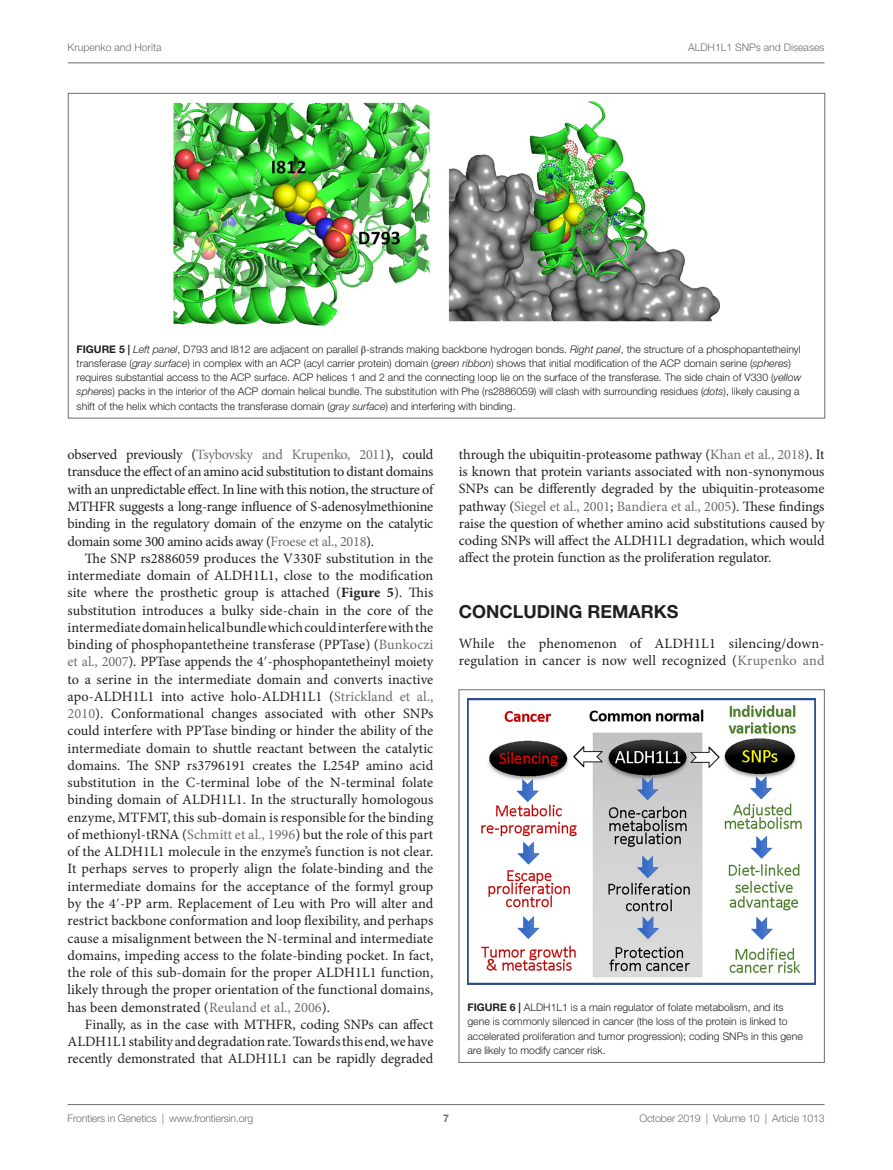
<style>
.page{position:relative;width:893px;height:1170px;background:#fff}
.page>*{position:absolute;margin:0;border:0;box-sizing:border-box;transform-origin:0 0}
._1{font:700 18px "Helvetica Neue LT Std";color:#231f20}
.T{font:14.25px/17.2px "Minion Pro";letter-spacing:-.005em;color:#231f20;text-align:justify}
.T1{font:14.25px/17.2px "Minion Pro";letter-spacing:.015em;color:#231f20}
.FC{font:300 10.5px/14.2px "Helvetica Neue LT Std";color:#231f20}
.t1{font:300 10.5px "Helvetica Neue LT Std";letter-spacing:-.015em;color:#6c6d70}
.t2{font:700 10.5px "Helvetica Neue LT Std";color:#6c6d70}
.s1{font-weight:700}
.s2{font-style:italic}
.s3{font-family:"STIX General";font-weight:400}
.s4{color:#6c6d70}
.s5{font-family:"STIX General"}
</style>
<div class="page">
<hr style="left:68px;top:63px;width:756px;height:1px;background:#6c6d70">
<hr style="left:68px;top:1104px;width:756px;height:1px;background:#6c6d70">
<img style="left:174px;top:102px;width:545px;height:223px">
<img style="left:468px;top:698px;width:348px;height:286px">
<p class="t1" style="left:68px;top:41px;width:95px">Krupenko and Horita</p>
<p class="t1" style="left:688px;top:41px;width:138px">ALDH1L1 SNPs and Diseases</p>
<p class="FC" style="left:77px;top:341px;width:726px"><span class="s1">FIGURE 5 |</span> <span class="s2">Left panel</span>, D793 and I812 are adjacent on parallel <span class="s3">β</span>-strands making backbone hydrogen bonds. <span class="s2">Right panel</span>, the structure of a phosphopantetheinyl transferase (<span class="s2">gray surface</span>) in complex with an ACP (acyl carrier protein) domain (<span class="s2">green ribbon</span>) shows that initial modification of the ACP domain serine (<span class="s2">spheres</span>) requires substantial access to the ACP surface. ACP helices 1 and 2 and the connecting loop lie on the surface of the transferase. The side chain of V330 (<span class="s2">yellow spheres</span>) packs in the interior of the ACP domain helical bundle. The substitution with Phe (rs2886059) will clash with surrounding residues (<span class="s2">dots</span>), likely causing a shift of the helix which contacts the transferase domain (<span class="s2">gray surface</span>) and interfering with binding.</p>
<p class="T" style="left:68px;top:446px;width:367px">observed previously (<span class="s4">Tsybovsky and Krupenko, 2011</span>), could transduce the effect of an amino acid substitution to distant domains with an unpredictable effect. In line with this notion, the structure of MTHFR suggests a long-range influence of S-adenosylmethionine binding in the regulatory domain of the enzyme on the catalytic domain some 300 amino acids away (<span class="s4">Froese et al., 2018</span>).</p>
<p class="T" style="left:68px;top:549px;width:367px;text-indent:17px">The SNP rs2886059 produces the V330F substitution in the intermediate domain of ALDH1L1, close to the modification site where the prosthetic group is attached (<span class="s1">Figure 5</span>). This substitution introduces a bulky side-chain in the core of the intermediate domain helical bundle which could interfere with the binding of phosphopantetheine transferase (PPTase) (<span class="s4">Bunkoczi et al., 2007</span>). PPTase appends the 4<span class="s5">′</span>-phosphopantetheinyl moiety to a serine in the intermediate domain and converts inactive apo-ALDH1L1 into active holo-ALDH1L1 (<span class="s4">Strickland et al., 2010</span>). Conformational changes associated with other SNPs could interfere with PPTase binding or hinder the ability of the intermediate domain to shuttle reactant between the catalytic domains. The SNP rs3796191 creates the L254P amino acid substitution in the C-terminal lobe of the N-terminal folate binding domain of ALDH1L1. In the structurally homologous enzyme, MTFMT, this sub-domain is responsible for the binding of methionyl-tRNA (<span class="s4">Schmitt et al., 1996</span>) but the role of this part of the ALDH1L1 molecule in the enzyme’s function is not clear.<br>It perhaps serves to properly align the folate-binding and the intermediate domains for the acceptance of the formyl group by the 4<span class="s5">′</span>-PP arm. Replacement of Leu with Pro will alter and restrict backbone conformation and loop flexibility, and perhaps cause a misalignment between the N-terminal and intermediate domains, impeding access to the folate-binding pocket. In fact, the role of this sub-domain for the proper ALDH1L1 function, likely through the proper orientation of the functional domains, has been demonstrated (<span class="s4">Reuland et al., 2006</span>).</p>
<p class="T" style="left:68px;top:1015px;width:367px;text-indent:17px">Finally, as in the case with MTHFR, coding SNPs can affect ALDH1L1 stability and degradation rate. Towards this end, we have recently demonstrated that ALDH1L1 can be rapidly degraded</p>
<p class="T" style="left:459px;top:445px;width:367px">through the ubiquitin-proteasome pathway (<span class="s4">Khan et al., 2018</span>). It is known that protein variants associated with non-synonymous SNPs can be differently degraded by the ubiquitin-proteasome pathway (<span class="s4">Siegel et al., 2001</span>; <span class="s4">Bandiera et al., 2005</span>). These findings raise the question of whether amino acid substitutions caused by coding SNPs will affect the ALDH1L1 degradation, which would affect the protein function as the proliferation regulator.</p>
<p class="_1" style="left:459px;top:600px;width:221px">CONCLUDING REMARKS</p>
<p class="T1" style="left:459px;top:634px;width:367px">While the phenomenon of ALDH1L1 silencing/down&shy;regulation in cancer is now well recognized (<span class="s4">Krupenko and</span></p>
<p class="FC" style="left:467px;top:1000px;width:337px"><span class="s1">FIGURE 6 |</span> ALDH1L1 is a main regulator of folate metabolism, and its gene is commonly silenced in cancer (the loss of the protein is linked to accelerated proliferation and tumor progression); coding SNPs in this gene are likely to modify cancer risk.</p>
<p class="t1" style="left:68px;top:1111px;width:187px">Frontiers in Genetics | www.frontiersin.org</p>
<p class="t1" style="left:639px;top:1111px;width:187px">October 2019 | Volume 10 | Article 1013</p>
<p class="t2" style="left:443px;top:1111px;width:7px">7</p>
</div>
